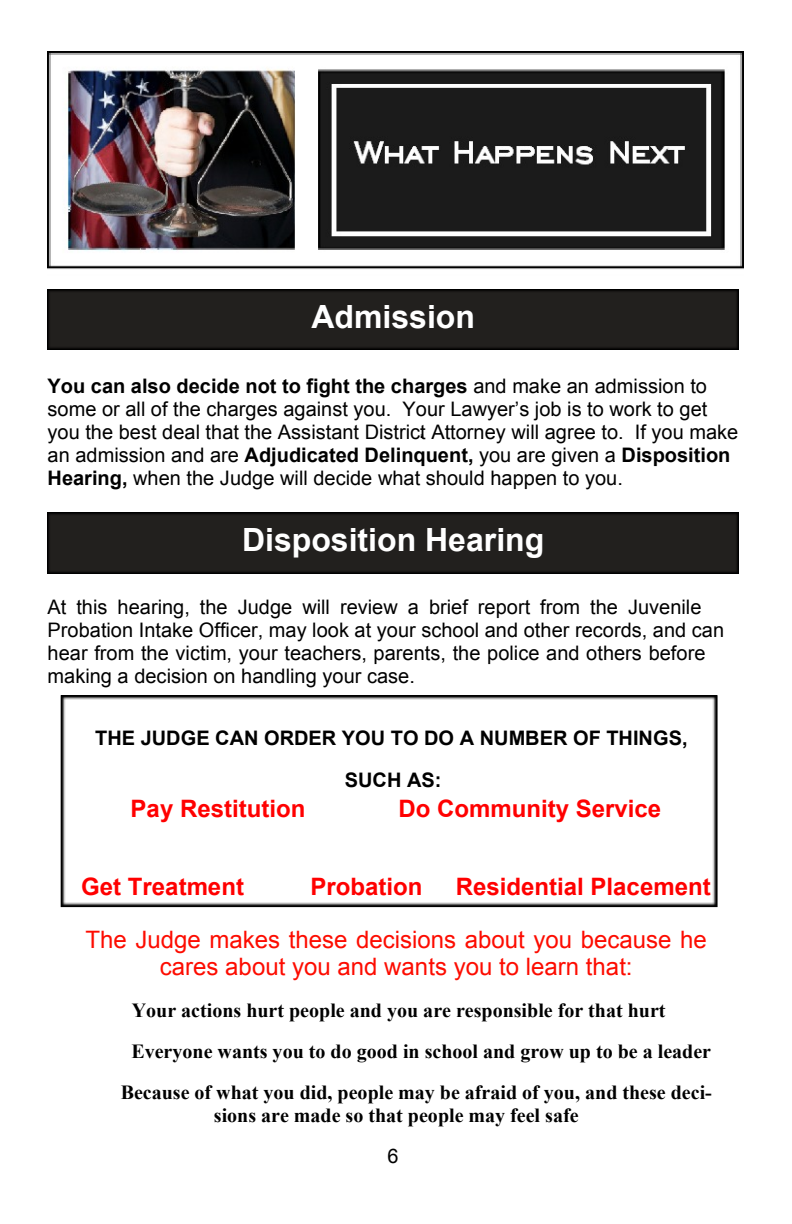
<style>
.page{position:relative;width:792px;height:1224px;background:#fff}
.page>*{position:absolute;margin:0;border:0;box-sizing:border-box;transform-origin:0 0}
.t1{font:700 32px "Arial";color:#fff}
.t2{font:24px/27.6px "Arial";color:#fd0c00;text-align:center}
.t3{font:700 24px "Arial";color:#f00}
.t4{font:20px/23px "Arial";color:#000}
.t5{font:700 20px "Times New Roman";color:#000}
.t6{font:700 20px "Arial";color:#000}
.s1{font-weight:700}
</style>
<div class="page">
<img style="left:48px;top:52px;width:695px;height:385px">
<img style="left:48px;top:289px;width:691px;height:61px">
<img style="left:48px;top:513px;width:691px;height:60px">
<img style="left:64px;top:698px;width:651px;height:206px">
<div style="left:61px;top:695px;width:657px;height:212px;border:2px solid #000"></div>
<h1 class="t1" style="left:311px;top:305px;width:165px">Admission</h1>
<p class="t4" style="left:48px;top:376px;width:692px"><span class="s1">You can also decide not to fight the charges</span> and make an admission to some or all of the charges against you. Your Lawyer’s job is to work to get you the best deal that the Assistant District Attorney will agree to. If you make an admission and are <span class="s1">Adjudicated Delinquent,</span> you are given a <span class="s1">Disposition Hearing,</span> when the Judge will decide what should happen to you.</p>
<h1 class="t1" style="left:242px;top:528px;width:304px">Disposition Hearing</h1>
<p class="t4" style="left:48px;top:597px;width:678px">At this hearing, the Judge will review a brief report from the Juvenile Probation Intake Officer, may look at your school and other records, and can hear from the victim, your teachers, parents, the police and others before making a decision on handling your case.</p>
<p class="t6" style="left:95px;top:731px;width:594px">THE JUDGE CAN ORDER YOU TO DO A NUMBER OF THINGS,</p>
<p class="t6" style="left:345px;top:772px;width:98px">SUCH AS:</p>
<p class="t3" style="left:131px;top:800px;width:176px">Pay Restitution</p>
<p class="t3" style="left:399px;top:800px;width:264px">Do Community Service</p>
<p class="t3" style="left:81px;top:878px;width:164px">Get Treatment</p>
<p class="t3" style="left:311px;top:878px;width:114px">Probation</p>
<p class="t3" style="left:456px;top:878px;width:256px">Residential Placement</p>
<p class="t2" style="left:86px;top:928px;width:623px">The Judge makes these decisions about you because he cares about you and wants you to learn that:</p>
<p class="t5" style="left:132px;top:1003px;width:535px">Your actions hurt people and you are responsible for that hurt</p>
<p class="t5" style="left:131px;top:1044px;width:581px">Everyone wants you to do good in school and grow up to be a leader</p>
<p class="t5" style="left:121px;top:1085px;width:593px">Because of what you did, people may be afraid of you, and these deci-</p>
<p class="t5" style="left:214px;top:1108px;width:366px">sions are made so that people may feel safe</p>
<p class="t4" style="left:388px;top:1146px;width:13px">6</p>
</div>
